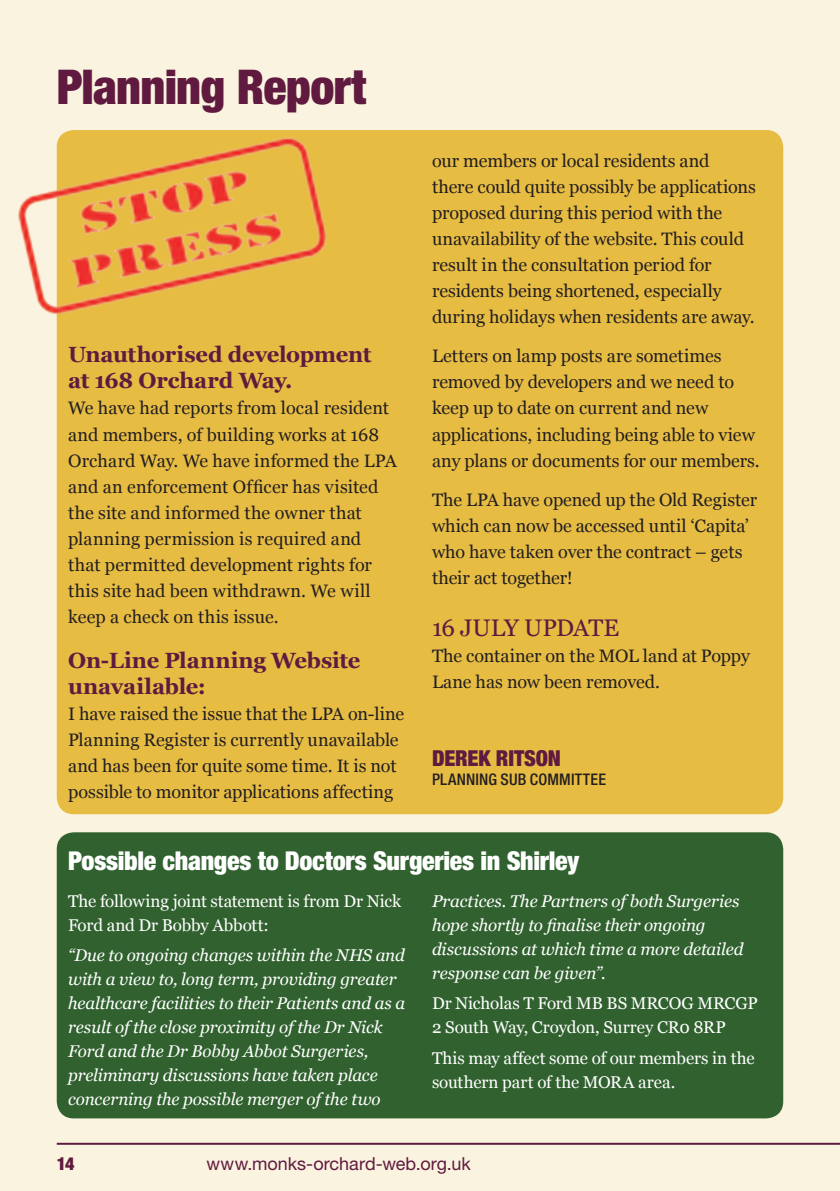
<style>
.page{position:relative;width:840px;height:1191px;background:#fff}
.page>*{position:absolute;margin:0;border:0;box-sizing:border-box;transform-origin:0 0}
._01_Page_Heading{font:900 condensed 48px "Helvetica Neue LT Std";letter-spacing:-.015em;color:#601a3f}
._07_Case_Study_Head{font:900 condensed 26px "Helvetica Neue LT Std";letter-spacing:-.01em;color:#fff}
._04_Body_copy_Head_1{font:24px "Georgia";letter-spacing:-.035em;color:#601a3f}
._04_Body_copy_Head_2{font:700 22px/26px "Georgia";letter-spacing:-.01em;color:#601a3f}
._08_Article_Name{font:900 condensed 22px "Helvetica Neue LT Std";letter-spacing:-.01em;color:#601a3f}
._04_Body_copy{font:18px/26px "Georgia";color:#231f20}
.t1{font:18px "Helvetica Neue LT Std";color:#601a3f}
.t2{font:900 condensed 18px "Helvetica Neue LT Std";color:#601a3f}
._10_Case_Study_text{font:italic 17px/24px "Georgia";letter-spacing:-.01em;color:#fff}
._10_Case_Study_text-2{font:17px/24px "Georgia";letter-spacing:-.005em;color:#fff}
._08_Article_Position{font:500 condensed 16px "Helvetica Neue LT Std";letter-spacing:.01em;color:#231f20}
</style>
<div class="page">
<div style="left:0;top:0;width:839px;height:1191px;background:#faf3df"></div>
<hr style="left:57px;top:1142px;width:782px;height:2px;background:#601a3f">
<div style="left:57px;top:832px;width:725px;height:286px;background:#30612e;border-radius:17px"></div>
<div style="left:57px;top:130px;width:725px;height:684px;background:#e7bc43;border-radius:17px"></div>
<img style="left:18px;top:130px;width:309px;height:190px">
<p class="_01_Page_Heading" style="left:57px;top:57px;width:311px">Planning Report</p>
<p class="_04_Body_copy_Head_2" style="left:68px;top:342px;width:305px">Unauthorised development at 168 Orchard Way.</p>
<p class="_04_Body_copy" style="left:68px;top:396px;width:330px">We have had reports from local resident and members, of building works at 168<br>Orchard Way. We have informed the LPA and an enforcement Officer has visited the site and informed the owner that planning permission is required and that permitted development rights for this site had been withdrawn. We will keep a check on this issue.</p>
<p class="_04_Body_copy_Head_2" style="left:68px;top:647px;width:294px">On-Line Planning Website unavailable:</p>
<p class="_04_Body_copy" style="left:68px;top:701px;width:337px">I have raised the issue that the LPA on-line Planning Register is currently unavailable and has been for quite some time. It is not possible to monitor applications affecting</p>
<p class="_04_Body_copy" style="left:432px;top:149px;width:325px">our members or local residents and<br>there could quite possibly be applications proposed during this period with the unavailability of the website. This could result in the consultation period for residents being shortened, especially during holidays when residents are away.</p>
<p class="_04_Body_copy" style="left:432px;top:344px;width:329px">Letters on lamp posts are sometimes removed by developers and we need to keep up to date on current and new applications, including being able to view any plans or documents for our members.</p>
<p class="_04_Body_copy" style="left:432px;top:487px;width:326px">The LPA have opened up the Old Register which can now be accessed until ‘Capita’ who have taken over the contract – gets their act together!</p>
<p class="_04_Body_copy_Head_1" style="left:432px;top:613px;width:188px">16 JULY UPDATE</p>
<p class="_04_Body_copy" style="left:432px;top:643px;width:319px">The container on the MOL land at Poppy<br>Lane has now been removed.</p>
<p class="_08_Article_Name" style="left:432px;top:744px;width:130px">DEREK RITSON</p>
<p class="_08_Article_Position" style="left:432px;top:770px;width:175px">PLANNING SUB COMMITTEE</p>
<p class="_07_Case_Study_Head" style="left:68px;top:844px;width:512px">Possible changes to Doctors Surgeries in Shirley</p>
<p class="_10_Case_Study_text-2" style="left:68px;top:889px;width:334px">The following joint statement is from Dr Nick<br>Ford and Dr Bobby Abbott:</p>
<p class="_10_Case_Study_text" style="left:68px;top:943px;width:338px">“Due to ongoing changes within the NHS and with a view to, long term, providing greater healthcare facilities to their Patients and as a result of the close proximity of the Dr Nick Ford and the Dr Bobby Abbot Surgeries, preliminary discussions have taken place concerning the possible merger of the two</p>
<p class="_10_Case_Study_text" style="left:432px;top:889px;width:313px">Practices. The Partners of both Surgeries hope shortly to finalise their ongoing discussions at which time a more detailed response can be given”.</p>
<p class="_10_Case_Study_text-2" style="left:432px;top:991px;width:327px">Dr Nicholas T Ford MB BS MRCOG MRCGP<br>2 South Way, Croydon, Surrey CR0 8RP</p>
<p class="_10_Case_Study_text-2" style="left:432px;top:1046px;width:324px">This may affect some of our members in the southern part of the MORA area.</p>
<p class="t2" style="left:57px;top:1152px;width:19px">14</p>
<p class="t1" style="left:206px;top:1152px;width:266px">www.monks-orchard-web.org.uk</p>
</div>
